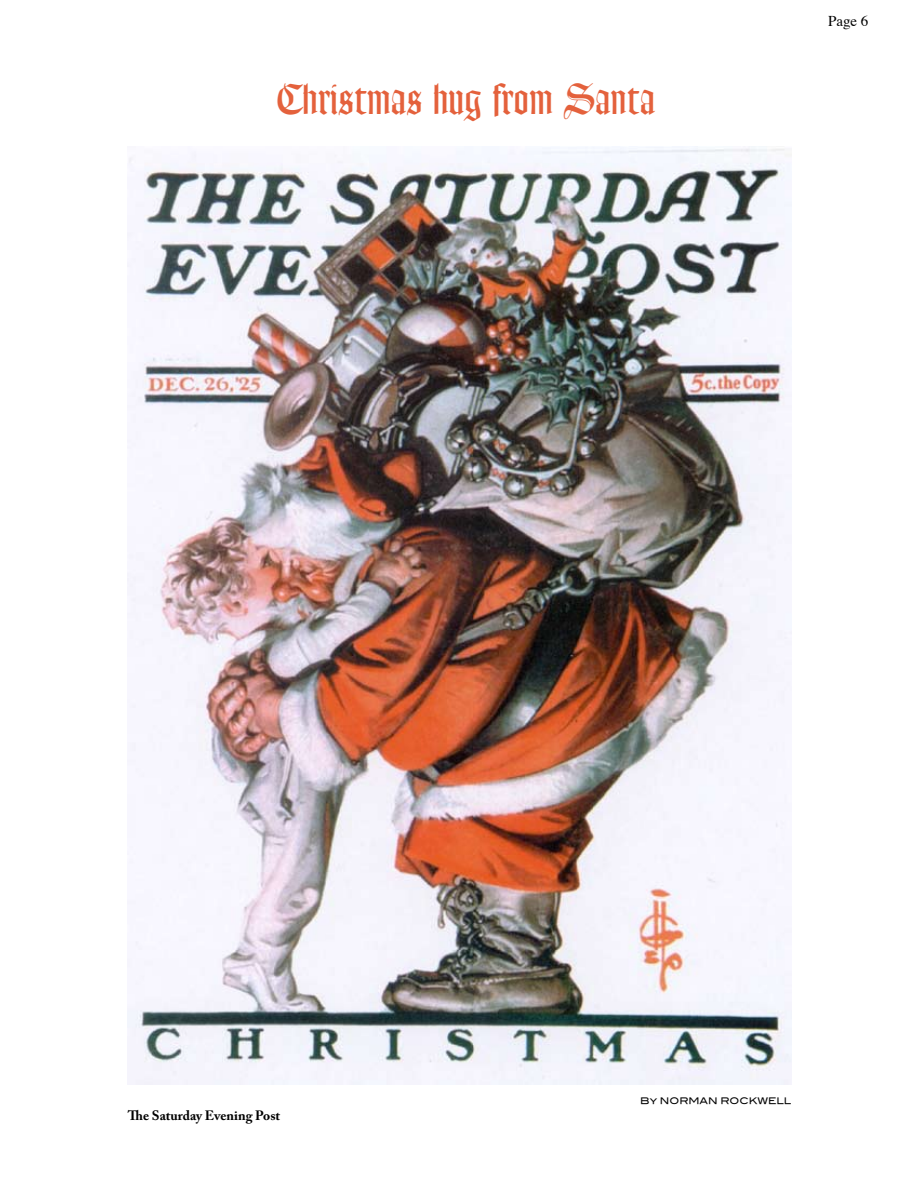
<style>
.page{position:relative;width:918px;height:1188px;background:#fff}
.page>*{position:absolute;margin:0;border:0;box-sizing:border-box;transform-origin:0 0}
.t1{font:42px "Goudy Text";color:#e4613c}
.t2{font:15px "Times";color:#000}
.t3{font:700 13.5px "Adobe Caslon Pro";color:#000}
.t4{font:9px "Blair Md ITCTT Medium";color:#000}
</style>
<div class="page">
<img style="left:128px;top:146px;width:663px;height:938px">
<h1 class="t1" style="left:274px;top:74px;width:382px">Christmas hug from Santa</h1>
<p class="t2" style="left:828px;top:7px;width:42px">Page 6</p>
<p class="t3" style="left:128px;top:1107px;width:154px">The Saturday Evening Post</p>
<p class="t4" style="left:640px;top:1093px;width:152px">By NORMAN ROCKWELL</p>
</div>
